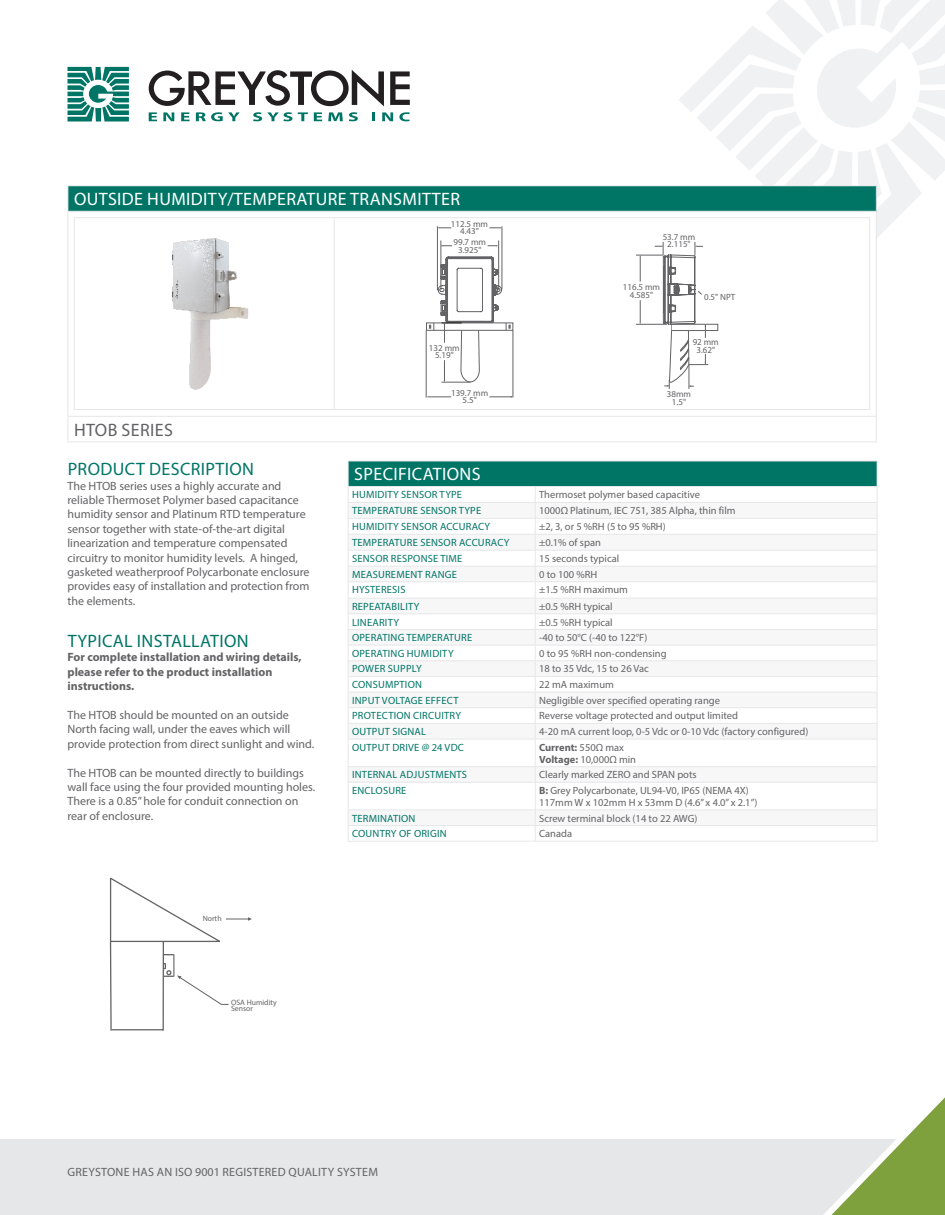
<style>
.page{position:relative;width:945px;height:1215px;background:#fff}
.page>*{position:absolute;margin:0;border:0;box-sizing:border-box;transform-origin:0 0}
.t1{font:18px "Myriad Pro";letter-spacing:.02em;color:#fff}
.t2{font:18px "Myriad Pro";letter-spacing:.02em;color:#007566}
.t3{font:18px "Myriad Pro";letter-spacing:.02em;color:#636366}
.t4{font:12px/14.4px "Myriad Pro";color:#636366}
.t5{font:700 12px/14.4px "Myriad Pro";color:#636366}
.t6{font:12px "Myriad Pro";letter-spacing:.02em;color:#636366}
.t7{font:10.5px/12px "Myriad Pro";color:#636366}
.t8{font:10.5px "Myriad Pro";letter-spacing:.02em;color:#007566}
.t9{font:9px/7.5px "Myriad Pro";color:#636366;text-align:center}
.t10{font:7.8px/6px "Myriad Pro";color:#636366}
.s1{font-weight:700}
</style>
<div class="page">
<svg style="left:390px;top:71px;width:20px;height:34px"></svg>
<svg style="left:149px;top:70px;width:235px;height:36px"></svg>
<svg style="left:67px;top:67px;width:62px;height:55px"></svg>
<svg style="left:149px;top:112px;width:8px;height:9px"></svg>
<svg style="left:181px;top:112px;width:9px;height:9px"></svg>
<svg style="left:314px;top:112px;width:8px;height:9px"></svg>
<svg style="left:163px;top:112px;width:11px;height:9px"></svg>
<svg style="left:382px;top:112px;width:11px;height:9px"></svg>
<svg style="left:196px;top:112px;width:44px;height:9px"></svg>
<svg style="left:253px;top:112px;width:55px;height:10px"></svg>
<svg style="left:328px;top:112px;width:30px;height:10px"></svg>
<svg style="left:372px;top:112px;width:3px;height:9px"></svg>
<svg style="left:399px;top:112px;width:11px;height:9px"></svg>
<div style="left:0;top:1140px;width:944px;height:75px;background:#e6e7e9"></div>
<svg style="left:816px;top:1097px;width:129px;height:118px"></svg>
<div style="left:68px;top:186px;width:808px;height:25px;background:#007566"></div>
<hr style="left:68px;top:185px;width:809px;height:1px;background:#e6e7e9">
<svg style="left:68px;top:186px;width:1px;height:25px"></svg>
<svg style="left:876px;top:417px;width:1px;height:24px"></svg>
<hr style="left:68px;top:441px;width:809px;height:1px;background:#e6e7e9">
<hr style="left:68px;top:211px;width:809px;height:1px;background:#e6e7e9">
<hr style="left:68px;top:212px;width:1px;height:204px;background:#e6e7e9">
<hr style="left:876px;top:212px;width:1px;height:204px;background:#e6e7e9">
<hr style="left:68px;top:416px;width:809px;height:1px;background:#e6e7e9">
<hr style="left:74px;top:217px;width:260px;height:1px;background:#e6e7e9">
<hr style="left:74px;top:218px;width:1px;height:191px;background:#e6e7e9">
<hr style="left:74px;top:409px;width:260px;height:1px;background:#e6e7e9">
<hr style="left:334px;top:217px;width:536px;height:1px;background:#e6e7e9">
<hr style="left:334px;top:218px;width:1px;height:191px;background:#e6e7e9">
<hr style="left:869px;top:218px;width:1px;height:191px;background:#e6e7e9">
<hr style="left:334px;top:409px;width:536px;height:1px;background:#e6e7e9">
<img style="left:172px;top:238px;width:77px;height:152px">
<hr style="left:348px;top:841px;width:187px;height:1px;background:#e6e7e9">
<hr style="left:535px;top:841px;width:343px;height:1px;background:#e6e7e9">
<svg style="left:348px;top:461px;width:530px;height:380px"></svg>
<hr style="left:348px;top:486px;width:530px;height:1px;background:#e6e7e9">
<svg style="left:109px;top:877px;width:143px;height:154px"></svg>
<hr style="left:110px;top:878px;width:1px;height:64px;background:#636366">
<svg style="left:636px;top:0;width:309px;height:389px"></svg>
<hr style="left:502px;top:226px;width:1px;height:64px;background:#636366">
<hr style="left:441px;top:241px;width:1px;height:49px;background:#636366">
<hr style="left:498px;top:241px;width:1px;height:49px;background:#636366">
<svg style="left:488px;top:245px;width:10px;height:2px"></svg>
<svg style="left:441px;top:245px;width:11px;height:2px"></svg>
<svg style="left:489px;top:227px;width:13px;height:2px"></svg>
<hr style="left:437px;top:226px;width:1px;height:64px;background:#636366">
<svg style="left:438px;top:227px;width:13px;height:2px"></svg>
<svg style="left:427px;top:397px;width:24px;height:1px"></svg>
<svg style="left:489px;top:396px;width:24px;height:2px"></svg>
<svg style="left:426px;top:323px;width:87px;height:7px"></svg>
<svg style="left:429px;top:257px;width:81px;height:126px"></svg>
<hr style="left:513px;top:330px;width:1px;height:68px;background:#636366">
<hr style="left:426px;top:330px;width:1px;height:68px;background:#636366">
<h1 class="t1" style="left:74px;top:188px;width:388px">OUTSIDE HUMIDITY/TEMPERATURE TRANSMITTER</h1>
<p class="t9" style="left:451px;top:220px;width:39px">112.5 mm<br>4.43"</p>
<p class="t9" style="left:454px;top:238px;width:34px">99.7 mm<br>3.925"</p>
<p class="t9" style="left:429px;top:344px;width:32px">132 mm<br>5.19"</p>
<p class="t9" style="left:451px;top:389px;width:39px">139.7 mm<br>5.5"</p>
<p class="t9" style="left:663px;top:233px;width:34px">53.7 mm<br>2.115"</p>
<p class="t9" style="left:623px;top:284px;width:39px">116.5 mm<br>4.585"</p>
<p class="t9" style="left:704px;top:293px;width:33px">0.5" NPT</p>
<p class="t9" style="left:693px;top:338px;width:28px">92 mm<br>3.62"</p>
<p class="t9" style="left:667px;top:390px;width:26px">38mm<br>1.5"</p>
<h1 class="t3" style="left:74px;top:419px;width:100px">HTOB SERIES</h1>
<h1 class="t2" style="left:68px;top:458px;width:188px">PRODUCT DESCRIPTION</h1>
<p class="t4" style="left:68px;top:478px;width:244px">The HTOB series uses a highly accurate and reliable Thermoset Polymer based capacitance humidity sensor and Platinum RTD temperature sensor together with state-of-the-art digital linearization and temperature compensated circuitry to monitor humidity levels. A hinged, gasketed weatherproof Polycarbonate enclosure provides easy of installation and protection from the elements.</p>
<h1 class="t2" style="left:68px;top:630px;width:183px">TYPICAL INSTALLATION</h1>
<p class="t5" style="left:68px;top:650px;width:236px">For complete installation and wiring details, please refer to the product installation instructions.</p>
<p class="t4" style="left:68px;top:708px;width:248px">The HTOB should be mounted on an outside<br>North facing wall, under the eaves which will provide protection from direct sunlight and wind.</p>
<p class="t4" style="left:68px;top:765px;width:249px">The HTOB can be mounted directly to buildings wall face using the four provided mounting holes.<br>There is a 0.85” hole for conduit connection on rear of enclosure.</p>
<p class="t10" style="left:203px;top:915px;width:20px">North</p>
<p class="t10" style="left:231px;top:999px;width:47px">OSA Humidity<br>Sensor</p>
<h1 class="t1" style="left:354px;top:463px;width:128px">SPECIFICATIONS</h1>
<p class="t8" style="left:352px;top:488px;width:112px">HUMIDITY SENSOR TYPE</p>
<p class="t7" style="left:539px;top:489px;width:162px">Thermoset polymer based capacitive</p>
<p class="t8" style="left:352px;top:504px;width:131px">TEMPERATURE SENSOR TYPE</p>
<p class="t7" style="left:539px;top:505px;width:198px">1000Ω Platinum, IEC 751, 385 Alpha, thin film</p>
<p class="t8" style="left:352px;top:520px;width:140px">HUMIDITY SENSOR ACCURACY</p>
<p class="t7" style="left:539px;top:520px;width:128px">±2, 3, or 5 %RH (5 to 95 %RH)</p>
<p class="t8" style="left:352px;top:536px;width:159px">TEMPERATURE SENSOR ACCURACY</p>
<p class="t7" style="left:539px;top:536px;width:63px">±0.1% of span</p>
<p class="t8" style="left:352px;top:552px;width:112px">SENSOR RESPONSE TIME</p>
<p class="t7" style="left:539px;top:552px;width:82px">15 seconds typical</p>
<p class="t8" style="left:352px;top:568px;width:106px">MEASUREMENT RANGE</p>
<p class="t7" style="left:539px;top:568px;width:60px">0 to 100 %RH</p>
<p class="t8" style="left:352px;top:583px;width:55px">HYSTERESIS</p>
<p class="t7" style="left:539px;top:584px;width:90px">±1.5 %RH maximum</p>
<p class="t8" style="left:352px;top:600px;width:69px">REPEATABILITY</p>
<p class="t7" style="left:539px;top:600px;width:75px">±0.5 %RH typical</p>
<p class="t8" style="left:352px;top:616px;width:48px">LINEARITY</p>
<p class="t7" style="left:539px;top:616px;width:75px">±0.5 %RH typical</p>
<p class="t8" style="left:352px;top:631px;width:122px">OPERATING TEMPERATURE</p>
<p class="t7" style="left:539px;top:631px;width:110px">-40 to 50°C (-40 to 122°F)</p>
<p class="t8" style="left:352px;top:647px;width:103px">OPERATING HUMIDITY</p>
<p class="t7" style="left:539px;top:647px;width:129px">0 to 95 %RH non-condensing</p>
<p class="t8" style="left:352px;top:662px;width:71px">POWER SUPPLY</p>
<p class="t7" style="left:539px;top:663px;width:111px">18 to 35 Vdc, 15 to 26 Vac</p>
<p class="t8" style="left:352px;top:678px;width:71px">CONSUMPTION</p>
<p class="t7" style="left:539px;top:678px;width:76px">22 mA maximum</p>
<p class="t8" style="left:352px;top:694px;width:108px">INPUT VOLTAGE EFFECT</p>
<p class="t7" style="left:539px;top:694px;width:182px">Negligible over specified operating range</p>
<p class="t8" style="left:352px;top:709px;width:110px">PROTECTION CIRCUITRY</p>
<p class="t7" style="left:539px;top:710px;width:200px">Reverse voltage protected and output limited</p>
<p class="t8" style="left:352px;top:725px;width:76px">OUTPUT SIGNAL</p>
<p class="t7" style="left:539px;top:725px;width:271px">4-20 mA current loop, 0-5 Vdc or 0-10 Vdc (factory configured)</p>
<p class="t8" style="left:352px;top:741px;width:113px">OUTPUT DRIVE @ 24 VDC</p>
<p class="t7" style="left:539px;top:741px;width:98px"><span class="s1">Current:</span> 550Ω max<br><span class="s1">Voltage:</span> 10,000Ω min</p>
<p class="t8" style="left:352px;top:768px;width:117px">INTERNAL ADJUSTMENTS</p>
<p class="t7" style="left:539px;top:769px;width:159px">Clearly marked ZERO and SPAN pots</p>
<p class="t8" style="left:352px;top:784px;width:56px">ENCLOSURE</p>
<p class="t7" style="left:539px;top:784px;width:220px"><span class="s1">B:</span> Grey Polycarbonate, UL94-V0, IP65 (NEMA 4X)<br>117mm W x 102mm H x 53mm D (4.6” x 4.0” x 2.1”)</p>
<p class="t8" style="left:352px;top:812px;width:65px">TERMINATION</p>
<p class="t7" style="left:539px;top:812px;width:160px">Screw terminal block (14 to 22 AWG)</p>
<p class="t8" style="left:352px;top:827px;width:96px">COUNTRY OF ORIGIN</p>
<p class="t7" style="left:539px;top:828px;width:34px">Canada</p>
<p class="t6" style="left:68px;top:1165px;width:312px">GREYSTONE HAS AN ISO 9001 REGISTERED QUALITY SYSTEM</p>
</div>
